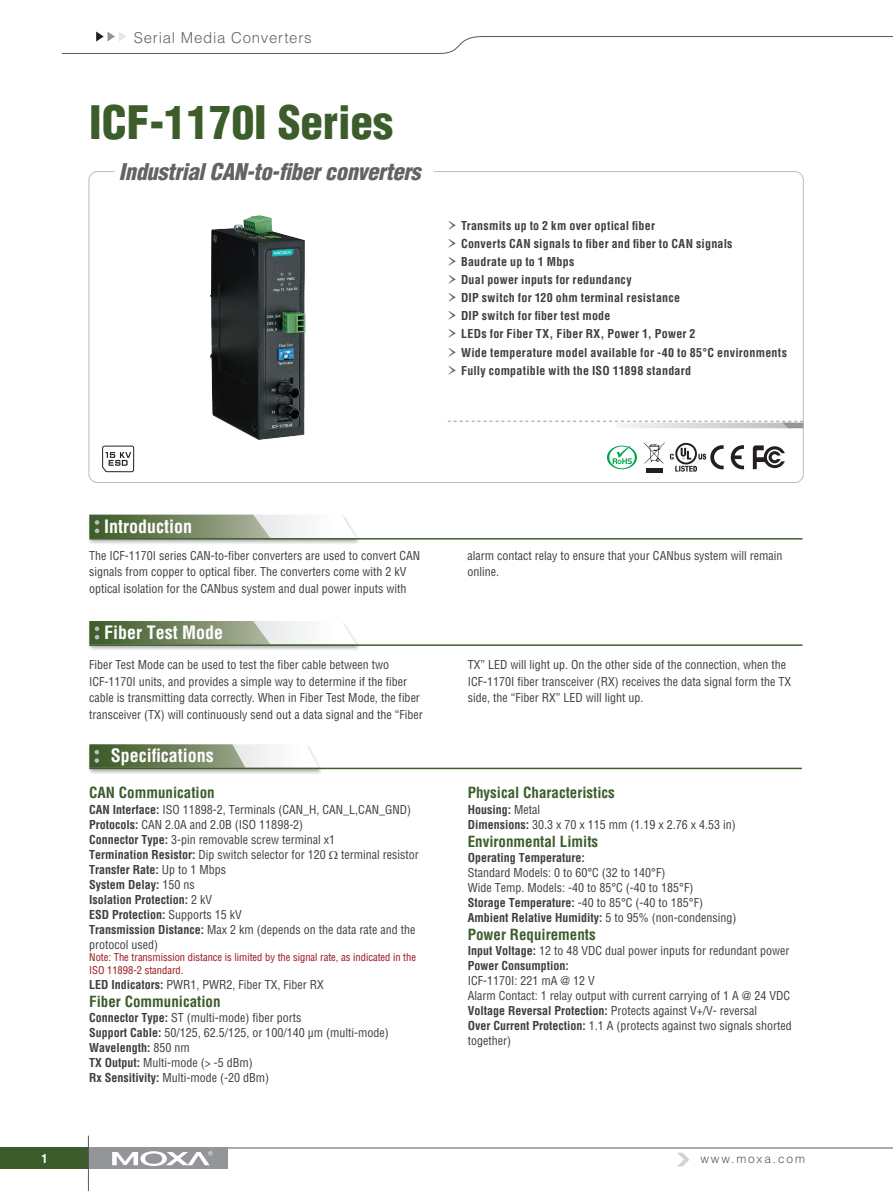
<style>
.page{position:relative;width:893px;height:1191px;background:#fff}
.page>*{position:absolute;margin:0;border:0;box-sizing:border-box;transform-origin:0 0}
.pro_name{font:900 condensed 45px "Helvetica";color:#3c5d2b}
.pro_des{font:italic 900 condensed 22.5px "Helvetica";letter-spacing:-.015em;color:#636366}
.topic{font:700 condensed 18px "Helvetica";color:#fff}
.IND_spec_group{font:700 condensed 15px "Helvetica";color:#3c5d2b}
.t1{font:300 15px "Helvetica";letter-spacing:.05em;color:#636366}
.IND_spec_item{font:condensed 12px/15px "Helvetica";color:#3e3e3f}
.body{font:condensed 12px/16.5px "Helvetica";color:#3e3e3f}
.IND_spec_item-2{font:700 condensed 12px "Helvetica";letter-spacing:.02em;color:#3e3e3f}
.IND_spec_item-3{font:700 condensed 12px "Helvetica";color:#3e3e3f}
.t2{font:300 12px "Helvetica";letter-spacing:.15em;color:#57585a}
.t3{font:700 condensed 12px "Helvetica";color:#fff}
.IND_spec_note{font:condensed 10.5px/12.6px "Helvetica";color:#9a1317}
.s1{font-family:"Garamond Premr Pro";font-weight:400;font-stretch:normal;font-size:24px;color:#636366}
.s2{font-weight:700}
.s3{font-weight:400}
</style>
<div class="page">
<svg style="left:61px;top:32px;width:832px;height:22px"></svg>
<hr style="left:0;top:1147px;width:893px;height:1px;background:#57585a">
<div style="left:0;top:1147px;width:90px;height:22px;background:#3c5d2b"></div>
<div style="left:90px;top:1147px;width:138px;height:22px;background:#939598"></div>
<svg style="left:112px;top:1151px;width:101px;height:15px"></svg>
<hr style="left:88px;top:1135px;width:1px;height:56px;background:#59595c">
<svg style="left:678px;top:1152px;width:11px;height:14px"></svg>
<div style="left:87px;top:621px;width:274px;height:30px;background:#231f20;opacity:.35"></div>
<svg style="left:89px;top:621px;width:267px;height:23px"></svg>
<hr style="left:89px;top:644px;width:713px;height:2px;background:#3c5d2b">
<div style="left:87px;top:514px;width:274px;height:31px;background:#231f20;opacity:.35"></div>
<svg style="left:89px;top:514px;width:267px;height:24px"></svg>
<hr style="left:89px;top:538px;width:713px;height:1px;background:#3c5d2b">
<div style="left:87px;top:744px;width:237px;height:31px;background:#231f20;opacity:.35"></div>
<svg style="left:89px;top:744px;width:230px;height:23px"></svg>
<hr style="left:89px;top:767px;width:713px;height:2px;background:#3c5d2b">
<svg style="left:448px;top:421px;width:355px;height:7px"></svg>
<svg style="left:731px;top:445px;width:13px;height:24px"></svg>
<svg style="left:753px;top:445px;width:32px;height:24px"></svg>
<hr style="left:646px;top:468px;width:17px;height:4px;background:#231f20">
<svg style="left:644px;top:442px;width:80px;height:29px"></svg>
<svg style="left:607px;top:445px;width:30px;height:24px"></svg>
<svg style="left:102px;top:445px;width:32px;height:27px"></svg>
<img style="left:210px;top:215px;width:96px;height:225px">
<p class="t1" style="left:134px;top:29px;width:179px">Serial Media Converters</p>
<p class="pro_name" style="left:89px;top:94px;width:305px">ICF-1170I Series</p>
<p class="pro_des" style="left:119px;top:158px;width:303px">Industrial CAN-to-fiber converters</p>
<p class="IND_spec_item-2" style="left:446px;top:219px;width:210px"><span class="s1">›</span> Transmits up to 2 km over optical fiber</p>
<p class="IND_spec_item-2" style="left:446px;top:237px;width:288px"><span class="s1">›</span> Converts CAN signals to fiber and fiber to CAN signals</p>
<p class="IND_spec_item-2" style="left:446px;top:255px;width:129px"><span class="s1">›</span> Baudrate up to 1 Mbps</p>
<p class="IND_spec_item-2" style="left:446px;top:273px;width:187px"><span class="s1">›</span> Dual power inputs for redundancy</p>
<p class="IND_spec_item-2" style="left:446px;top:291px;width:235px"><span class="s1">›</span> DIP switch for 120 ohm terminal resistance</p>
<p class="IND_spec_item-2" style="left:446px;top:309px;width:166px"><span class="s1">›</span> DIP switch for fiber test mode</p>
<p class="IND_spec_item-2" style="left:446px;top:327px;width:251px"><span class="s1">›</span> LEDs for Fiber TX, Fiber RX, Power 1, Power 2</p>
<p class="IND_spec_item-2" style="left:446px;top:345px;width:342px"><span class="s1">›</span> Wide temperature model available for -40 to 85°C environments</p>
<p class="IND_spec_item-2" style="left:446px;top:363px;width:246px"><span class="s1">›</span> Fully compatible with the ISO 11898 standard</p>
<p class="topic" style="left:104px;top:515px;width:90px">Introduction</p>
<p class="body" style="left:89px;top:547px;width:332px">The ICF-1170I series CAN-to-fiber converters are used to convert CAN signals from copper to optical fiber. The converters come with 2 kV optical isolation for the CANbus system and dual power inputs with</p>
<p class="topic" style="left:104px;top:621px;width:120px">Fiber Test Mode</p>
<p class="body" style="left:89px;top:656px;width:335px">Fiber Test Mode can be used to test the fiber cable between two ICF-1170I units, and provides a simple way to determine if the fiber cable is transmitting data correctly. When in Fiber Test Mode, the fiber transceiver (TX) will continuously send out a data signal and the “Fiber</p>
<p class="topic" style="left:111px;top:745px;width:104px">Specifications</p>
<p class="IND_spec_group" style="left:89px;top:784px;width:127px">CAN Communication</p>
<p class="IND_spec_item" style="left:89px;top:801px;width:323px"><span class="s2">CAN Interface:</span> ISO 11898-2, Terminals (CAN_H, CAN_L,CAN_GND)</p>
<p class="IND_spec_item" style="left:89px;top:816px;width:216px"><span class="s2">Protocols:</span> CAN 2.0A and 2.0B (ISO 11898-2)</p>
<p class="IND_spec_item" style="left:89px;top:831px;width:247px"><span class="s2">Connector Type:</span> 3-pin removable screw terminal x1</p>
<p class="IND_spec_item" style="left:89px;top:846px;width:238px"><span class="s2">Termination Resistor:</span> Dip switch selector for 120</p>
<p class="IND_spec_item" style="left:341px;top:846px;width:79px">terminal resistor</p>
<p class="IND_spec_item-3" style="left:89px;top:862px;width:138px">Transfer Rate: <span class="s3">Up to 1 Mbps</span></p>
<p class="IND_spec_item-3" style="left:89px;top:877px;width:107px">System Delay: <span class="s3">150 ns</span></p>
<p class="IND_spec_item-3" style="left:89px;top:892px;width:125px">Isolation Protection: <span class="s3">2 kV</span></p>
<p class="IND_spec_item-3" style="left:89px;top:907px;width:154px">ESD Protection: <span class="s3">Supports 15 kV</span></p>
<p class="IND_spec_item" style="left:89px;top:921px;width:328px"><span class="s2">Transmission Distance:</span> Max 2 km (depends on the data rate and the protocol used)</p>
<p class="IND_spec_note" style="left:89px;top:950px;width:328px">Note: The transmission distance is limited by the signal rate, as indicated in the<br>ISO 11898-2 standard.</p>
<p class="IND_spec_item" style="left:89px;top:976px;width:236px"><span class="s2">LED Indicators:</span> PWR1, PWR2, Fiber TX, Fiber RX</p>
<p class="IND_spec_group" style="left:89px;top:992px;width:133px">Fiber Communication</p>
<p class="IND_spec_item" style="left:89px;top:1009px;width:214px"><span class="s2">Connector Type:</span> ST (multi-mode) fiber ports</p>
<p class="IND_spec_item" style="left:89px;top:1024px;width:301px"><span class="s2">Support Cable:</span> 50/125, 62.5/125, or 100/140 μm (multi-mode)</p>
<p class="IND_spec_item-3" style="left:89px;top:1040px;width:102px">Wavelength: <span class="s3">850 nm</span></p>
<p class="IND_spec_item" style="left:89px;top:1054px;width:165px"><span class="s2">TX Output:</span> Multi-mode (&gt; -5 dBm)</p>
<p class="IND_spec_item" style="left:89px;top:1069px;width:181px"><span class="s2">Rx Sensitivity:</span> Multi-mode (-20 dBm)</p>
<p class="body" style="left:467px;top:547px;width:317px">alarm contact relay to ensure that your CANbus system will remain online.</p>
<p class="body" style="left:468px;top:656px;width:325px">TX” LED will light up. On the other side of the connection, when the<br>ICF-1170I fiber transceiver (RX) receives the data signal form the TX side, the “Fiber RX” LED will light up.</p>
<p class="IND_spec_group" style="left:468px;top:784px;width:149px">Physical Characteristics</p>
<p class="IND_spec_item-3" style="left:468px;top:802px;width:74px">Housing: <span class="s3">Metal</span></p>
<p class="IND_spec_item" style="left:468px;top:816px;width:269px"><span class="s2">Dimensions:</span> 30.3 x 70 x 115 mm (1.19 x 2.76 x 4.53 in)</p>
<p class="IND_spec_group" style="left:468px;top:832px;width:132px">Environmental Limits</p>
<p class="IND_spec_item" style="left:468px;top:849px;width:227px"><span class="s2">Operating Temperature:<br></span>Standard Models: 0 to 60°C (32 to 140°F)<br>Wide Temp. Models: -40 to 85°C (-40 to 185°F)</p>
<p class="IND_spec_item" style="left:468px;top:894px;width:237px"><span class="s2">Storage Temperature:</span> -40 to 85°C (-40 to 185°F)</p>
<p class="IND_spec_item-3" style="left:468px;top:910px;width:270px">Ambient Relative Humidity: <span class="s3">5 to 95% (non-condensing)</span></p>
<p class="IND_spec_group" style="left:468px;top:925px;width:129px">Power Requirements</p>
<p class="IND_spec_item" style="left:468px;top:942px;width:323px"><span class="s2">Input Voltage:</span> 12 to 48 VDC dual power inputs for redundant power</p>
<p class="IND_spec_item" style="left:468px;top:957px;width:324px"><span class="s2">Power Consumption:<br></span>ICF-1170I: 221 mA @ 12 V<br>Alarm Contact: 1 relay output with current carrying of 1 A @ 24 VDC</p>
<p class="IND_spec_item" style="left:468px;top:1002px;width:291px"><span class="s2">Voltage Reversal Protection:</span> Protects against V+/V- reversal</p>
<p class="IND_spec_item" style="left:468px;top:1017px;width:325px"><span class="s2">Over Current Protection:</span> 1.1 A (protects against two signals shorted together)</p>
<p class="t3" style="left:41px;top:1151px;width:7px">1</p>
<p class="t2" style="left:700px;top:1151px;width:106px">www.moxa.com</p>
</div>
